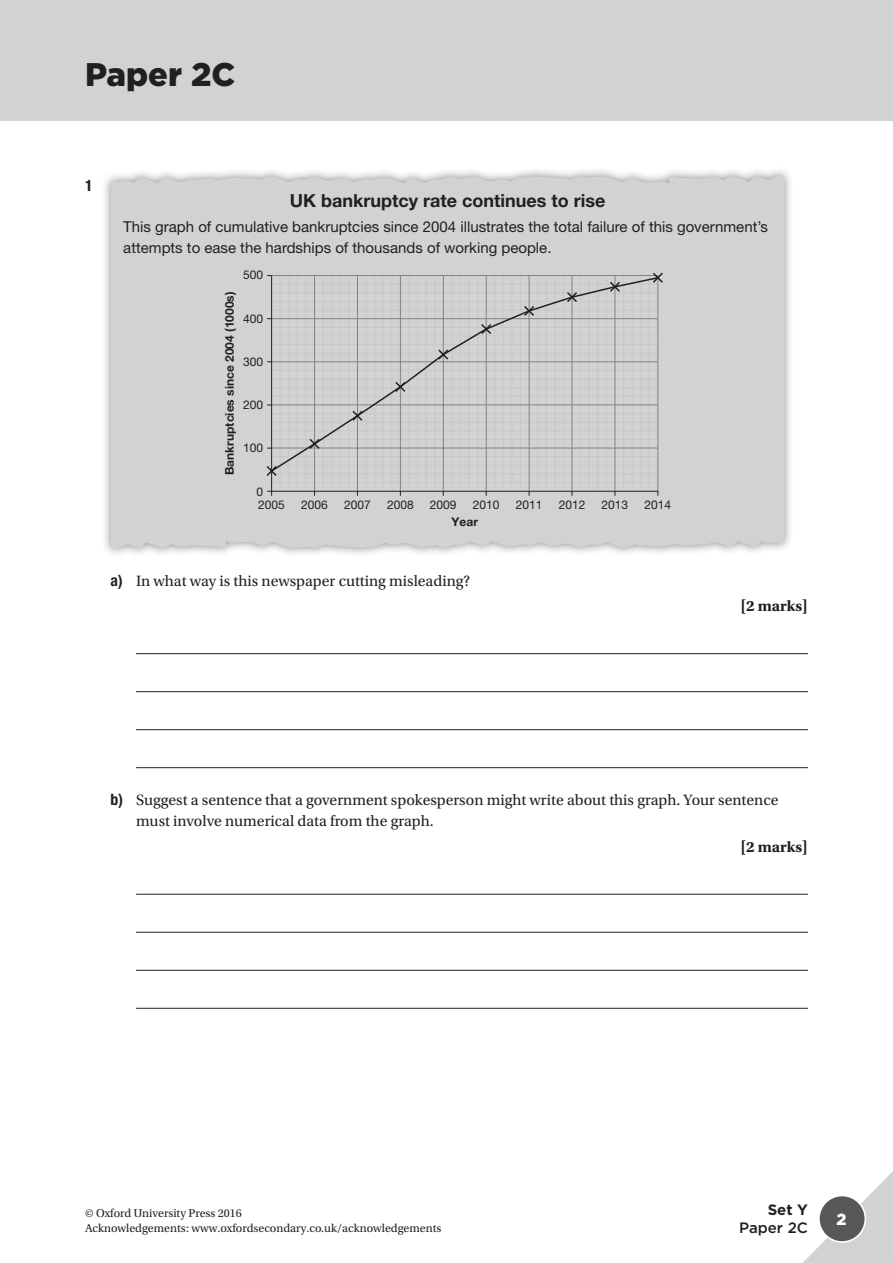
<style>
.page{position:relative;width:893px;height:1263px;background:#fff}
.page>*{position:absolute;margin:0;border:0;box-sizing:border-box;transform-origin:0 0}
.t1{font:900 32.7px "Gotham";color:#231f20}
.t2{font:700 18px "Helvetica Neue LT Std";color:#231f20}
.t3{font:900 16.05px "Gotham";color:#fff}
.t4{font:15.75px/21px "Utopia Std";color:#231f20}
.t5{font:700 15.75px "Utopia Std";letter-spacing:-.005em;color:#231f20}
.t6{font:700 condensed 15.75px "Helvetica Neue LT Std";color:#231f20}
.t7{font:15px/21px "Helvetica Neue LT Std";color:#231f20}
.t8{font:500 15px "Gotham";color:#231f20}
.t9{font:700 15px "Gotham";color:#231f20}
.t10{font:12px/15px "Utopia Std";color:#231f20}
.t11{font:12px/13px "Helvetica Neue LT Std";color:#231f20}
.t12{font:700 12px "Helvetica Neue LT Std";color:#231f20}
.s1{font-family:"Helvetica Neue LT Std";font-weight:700;font-stretch:condensed}
</style>
<div class="page">
<div style="left:0;top:0;width:893px;height:121px;background:#d1d2d4"></div>
<svg style="left:803px;top:1171px;width:90px;height:92px"></svg>
<div style="left:819px;top:1195px;width:46px;height:47px;background:#57585a;border-radius:50%"></div>
<div style="left:818px;top:1195px;width:48px;height:48px;border:2px solid #fff;border-radius:50%"></div>
<hr style="left:136px;top:653px;width:672px;height:1px;background:#231f20">
<hr style="left:136px;top:691px;width:672px;height:1px;background:#231f20">
<hr style="left:136px;top:729px;width:672px;height:1px;background:#231f20">
<hr style="left:136px;top:767px;width:672px;height:1px;background:#231f20">
<hr style="left:136px;top:894px;width:672px;height:1px;background:#231f20">
<hr style="left:136px;top:932px;width:672px;height:1px;background:#231f20">
<hr style="left:136px;top:970px;width:672px;height:1px;background:#231f20">
<hr style="left:136px;top:1008px;width:672px;height:1px;background:#231f20">
<div style="left:101px;top:166px;width:693px;height:391px;background:#231f20;opacity:.5"></div>
<div style="left:111px;top:170px;width:673px;height:379px;background:#d1d2d4"></div>
<hr style="left:280px;top:276px;width:1px;height:215px;background:#c7c8ca">
<hr style="left:289px;top:276px;width:1px;height:215px;background:#c7c8ca">
<hr style="left:297px;top:276px;width:1px;height:215px;background:#c7c8ca">
<hr style="left:306px;top:276px;width:1px;height:215px;background:#c7c8ca">
<hr style="left:272px;top:482px;width:386px;height:1px;background:#c7c8ca">
<hr style="left:323px;top:276px;width:1px;height:215px;background:#c7c8ca">
<hr style="left:331px;top:276px;width:1px;height:215px;background:#c7c8ca">
<hr style="left:340px;top:276px;width:1px;height:215px;background:#c7c8ca">
<hr style="left:349px;top:276px;width:1px;height:215px;background:#c7c8ca">
<hr style="left:366px;top:276px;width:1px;height:215px;background:#c7c8ca">
<hr style="left:374px;top:276px;width:1px;height:215px;background:#c7c8ca">
<hr style="left:383px;top:276px;width:1px;height:215px;background:#c7c8ca">
<hr style="left:392px;top:276px;width:1px;height:215px;background:#c7c8ca">
<hr style="left:409px;top:276px;width:1px;height:215px;background:#c7c8ca">
<hr style="left:417px;top:276px;width:1px;height:215px;background:#c7c8ca">
<hr style="left:426px;top:276px;width:1px;height:215px;background:#c7c8ca">
<hr style="left:434px;top:276px;width:1px;height:215px;background:#c7c8ca">
<hr style="left:452px;top:276px;width:1px;height:215px;background:#c7c8ca">
<hr style="left:460px;top:276px;width:1px;height:215px;background:#c7c8ca">
<hr style="left:469px;top:276px;width:1px;height:215px;background:#c7c8ca">
<hr style="left:477px;top:276px;width:1px;height:215px;background:#c7c8ca">
<hr style="left:495px;top:276px;width:1px;height:215px;background:#c7c8ca">
<hr style="left:503px;top:276px;width:1px;height:215px;background:#c7c8ca">
<hr style="left:512px;top:276px;width:1px;height:215px;background:#c7c8ca">
<hr style="left:520px;top:276px;width:1px;height:215px;background:#c7c8ca">
<hr style="left:537px;top:276px;width:1px;height:215px;background:#c7c8ca">
<hr style="left:546px;top:276px;width:1px;height:215px;background:#c7c8ca">
<hr style="left:555px;top:276px;width:1px;height:215px;background:#c7c8ca">
<hr style="left:563px;top:276px;width:1px;height:215px;background:#c7c8ca">
<hr style="left:580px;top:276px;width:1px;height:215px;background:#c7c8ca">
<hr style="left:589px;top:276px;width:1px;height:215px;background:#c7c8ca">
<hr style="left:597px;top:276px;width:1px;height:215px;background:#c7c8ca">
<hr style="left:606px;top:276px;width:1px;height:215px;background:#c7c8ca">
<hr style="left:623px;top:276px;width:1px;height:215px;background:#c7c8ca">
<hr style="left:632px;top:276px;width:1px;height:215px;background:#c7c8ca">
<hr style="left:640px;top:276px;width:1px;height:215px;background:#c7c8ca">
<hr style="left:649px;top:276px;width:1px;height:215px;background:#c7c8ca">
<hr style="left:314px;top:276px;width:1px;height:215px;background:#808285">
<hr style="left:357px;top:276px;width:1px;height:215px;background:#808285">
<hr style="left:400px;top:276px;width:1px;height:215px;background:#808285">
<hr style="left:443px;top:276px;width:1px;height:215px;background:#808285">
<hr style="left:271px;top:276px;width:1px;height:215px;background:#231f20">
<svg style="left:267px;top:491px;width:5px;height:5px"></svg>
<hr style="left:486px;top:276px;width:1px;height:215px;background:#808285">
<hr style="left:529px;top:276px;width:1px;height:215px;background:#808285">
<hr style="left:572px;top:276px;width:1px;height:215px;background:#808285">
<hr style="left:615px;top:276px;width:1px;height:215px;background:#808285">
<hr style="left:657px;top:276px;width:1px;height:215px;background:#808285">
<hr style="left:272px;top:491px;width:386px;height:1px;background:#231f20">
<svg style="left:265px;top:271px;width:399px;height:207px;background:#c8c9cb"></svg>
<h1 class="t1" style="left:85px;top:55px;width:152px">Paper 2C</h1>
<p class="t6" style="left:85px;top:175px;width:9px">1</p>
<p class="t2" style="left:290px;top:190px;width:317px">UK bankruptcy rate continues to rise</p>
<p class="t7" style="left:123px;top:216px;width:646px">This graph of cumulative bankruptcies since 2004 illustrates the total failure of this government’s attempts to ease the hardships of thousands of working people.</p>
<p class="t11" style="left:243px;top:268px;width:22px">500</p>
<p class="t12" style="left:222px;top:475px;width:185px;rotate:-90deg">Bankruptcies since 2004 (1000s)</p>
<p class="t11" style="left:243px;top:312px;width:22px">400</p>
<p class="t11" style="left:243px;top:355px;width:22px">300</p>
<p class="t11" style="left:243px;top:398px;width:22px">200</p>
<p class="t11" style="left:243px;top:441px;width:22px">100</p>
<p class="t11" style="left:256px;top:485px;width:30px">0<br>2005</p>
<p class="t11" style="left:301px;top:498px;width:28px">2006</p>
<p class="t11" style="left:344px;top:498px;width:28px">2007</p>
<p class="t11" style="left:387px;top:498px;width:28px">2008</p>
<p class="t11" style="left:430px;top:498px;width:28px">2009</p>
<p class="t11" style="left:473px;top:498px;width:28px">2010</p>
<p class="t11" style="left:516px;top:498px;width:28px">2011</p>
<p class="t11" style="left:559px;top:498px;width:28px">2012</p>
<p class="t11" style="left:602px;top:498px;width:28px">2013</p>
<p class="t11" style="left:644px;top:498px;width:28px">2014</p>
<p class="t12" style="left:452px;top:514px;width:28px">Year</p>
<p class="t4" style="left:111px;top:570px;width:361px"><span class="s1">a)</span> In what way is this newspaper cutting misleading?</p>
<p class="t5" style="left:741px;top:597px;width:69px">[2 marks]</p>
<p class="t4" style="left:136px;top:790px;width:644px;text-indent:-26px"><span class="s1">b)</span> Suggest a sentence that a government spokesperson might write about this graph. Your sentence must involve numerical data from the graph.</p>
<p class="t5" style="left:741px;top:837px;width:69px">[2 marks]</p>
<p class="t9" style="left:768px;top:1199px;width:42px">Set Y</p>
<p class="t8" style="left:739px;top:1219px;width:70px">Paper 2C</p>
<p class="t10" style="left:85px;top:1206px;width:358px">© Oxford University Press 2016<br>Acknowledgements: www.oxfordsecondary.co.uk/acknowledgements</p>
<p class="t3" style="left:836px;top:1210px;width:12px">2</p>
</div>
